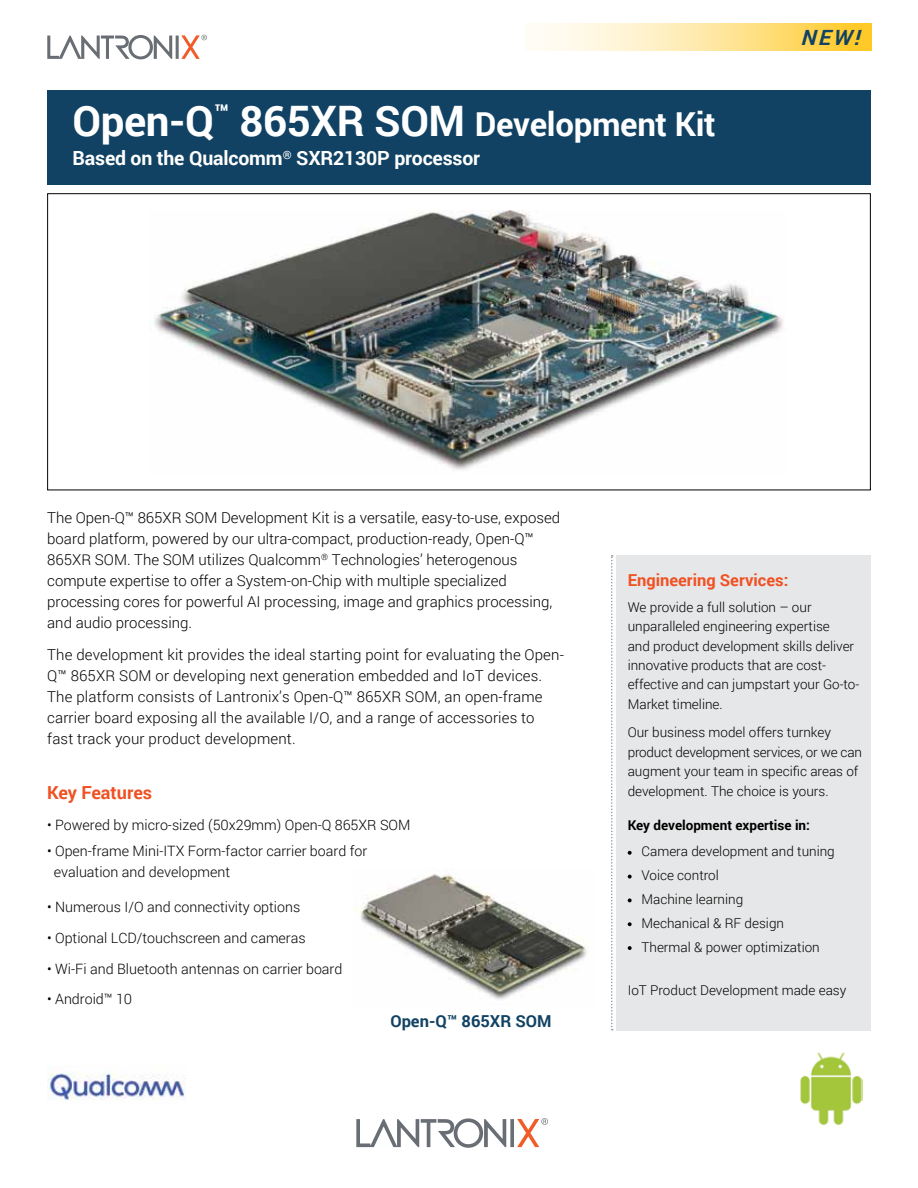
<style>
.page{position:relative;width:918px;height:1188px;background:#fff}
.page>*{position:absolute;margin:0;border:0;box-sizing:border-box;transform-origin:0 0}
.t1{font:700 42px "Roboto";letter-spacing:-.01em;color:#fff}
.t2{font:italic 700 21px "Roboto";color:#114263}
.t3{font:700 19.5px "Roboto";letter-spacing:-.01em;color:#fff}
.t4{font:700 18px "Roboto";color:#f05123}
.t5{font:700 16.5px "Roboto";color:#f05123}
.t6{font:700 16.5px "Roboto";color:#114263}
.t7{font:300 15px/21px "Roboto";color:#000}
.t8{font:300 14.25px/21px "Roboto";color:#000}
.t9{font:300 13.5px/19.5px "Roboto";color:#000}
.t10{font:700 13.5px "Roboto";color:#000}
.s1{font-size:33px}
</style>
<div class="page">
<img style="left:354px;top:869px;width:233px;height:131px">
<svg style="left:356px;top:1118px;width:192px;height:30px"></svg>
<div style="left:47px;top:90px;width:824px;height:94px;background:#114263"></div>
<div style="left:526px;top:24px;width:346px;height:27px;background:#ffca28"></div>
<div style="left:616px;top:555px;width:255px;height:475px;background:#e6e7e8"></div>
<svg style="left:611px;top:555px;width:2px;height:475px"></svg>
<svg style="left:628px;top:851px;width:4px;height:4px"></svg>
<svg style="left:628px;top:875px;width:4px;height:4px"></svg>
<svg style="left:628px;top:898px;width:4px;height:4px"></svg>
<svg style="left:628px;top:922px;width:4px;height:4px"></svg>
<svg style="left:628px;top:946px;width:4px;height:4px"></svg>
<img style="left:800px;top:1052px;width:63px;height:73px">
<svg style="left:47px;top:35px;width:160px;height:24px"></svg>
<svg style="left:526px;top:23px;width:326px;height:28px;background:#ffe8a7"></svg>
<img style="left:48px;top:1065px;width:138px;height:35px">
<img style="left:154px;top:211px;width:629px;height:259px">
<h1 class="t1" style="left:73px;top:91px;width:645px">Open-Q<sup>™</sup> 865XR SOM <span class="s1">Development Kit</span></h1>
<h3 class="t3" style="left:73px;top:145px;width:409px">Based on the Qualcomm<sup>®</sup> SXR2130P processor</h3>
<h2 class="t2" style="left:801px;top:22px;width:68px">NEW!</h2>
<p class="t7" style="left:47px;top:507px;width:514px">The Open-Q™ 865XR SOM Development Kit is a versatile, easy-to-use, exposed board platform, powered by our ultra-compact, production-ready, Open-Q™ 865XR SOM. The SOM utilizes Qualcomm<sup>®</sup> Technologies’ heterogenous compute expertise to offer a System-on-Chip with multiple specialized processing cores for powerful AI processing, image and graphics processing, and audio processing.</p>
<p class="t7" style="left:47px;top:644px;width:518px">The development kit provides the ideal starting point for evaluating the Open-Q™ 865XR SOM or developing next generation embedded and IoT devices.<br>The platform consists of Lantronix’s Open-Q™ 865XR SOM, an open-frame carrier board exposing all the available I/O, and a range of accessories to fast track your product development.</p>
<p class="t4" style="left:47px;top:779px;width:107px">Key Features</p>
<p class="t8" style="left:47px;top:814px;width:365px">• Powered by micro-sized (50x29mm) Open-Q 865XR SOM</p>
<p class="t8" style="left:54px;top:840px;width:315px;text-indent:-7px">• Open-frame Mini-ITX Form-factor carrier board for evaluation and development</p>
<p class="t8" style="left:47px;top:896px;width:255px">• Numerous I/O and connectivity options</p>
<p class="t8" style="left:47px;top:927px;width:260px">• Optional LCD/touchscreen and cameras</p>
<p class="t8" style="left:47px;top:957px;width:297px">• Wi-Fi and Bluetooth antennas on carrier board</p>
<p class="t8" style="left:47px;top:988px;width:87px">• Android™ 10</p>
<p class="t6" style="left:390px;top:1010px;width:163px">Open-Q™ 865XR SOM</p>
<p class="t5" style="left:628px;top:568px;width:162px">Engineering Services:</p>
<p class="t9" style="left:628px;top:597px;width:233px">We provide a full solution – our unparalleled engineering expertise<br>and product development skills deliver innovative products that are cost&shy;effective and can jumpstart your Go-to-Market timeline.</p>
<p class="t9" style="left:628px;top:722px;width:236px">Our business model offers turnkey product development services, or we can augment your team in specific areas of development. The choice is yours.</p>
<p class="t10" style="left:628px;top:816px;width:184px">Key development expertise in:</p>
<p class="t9" style="left:641px;top:839px;width:195px;line-height:23.9px">Camera development and tuning<br>Voice control<br>Machine learning<br>Mechanical &amp; RF design<br>Thermal &amp; power optimization</p>
<p class="t9" style="left:628px;top:980px;width:220px">IoT Product Development made easy</p>
</div>
